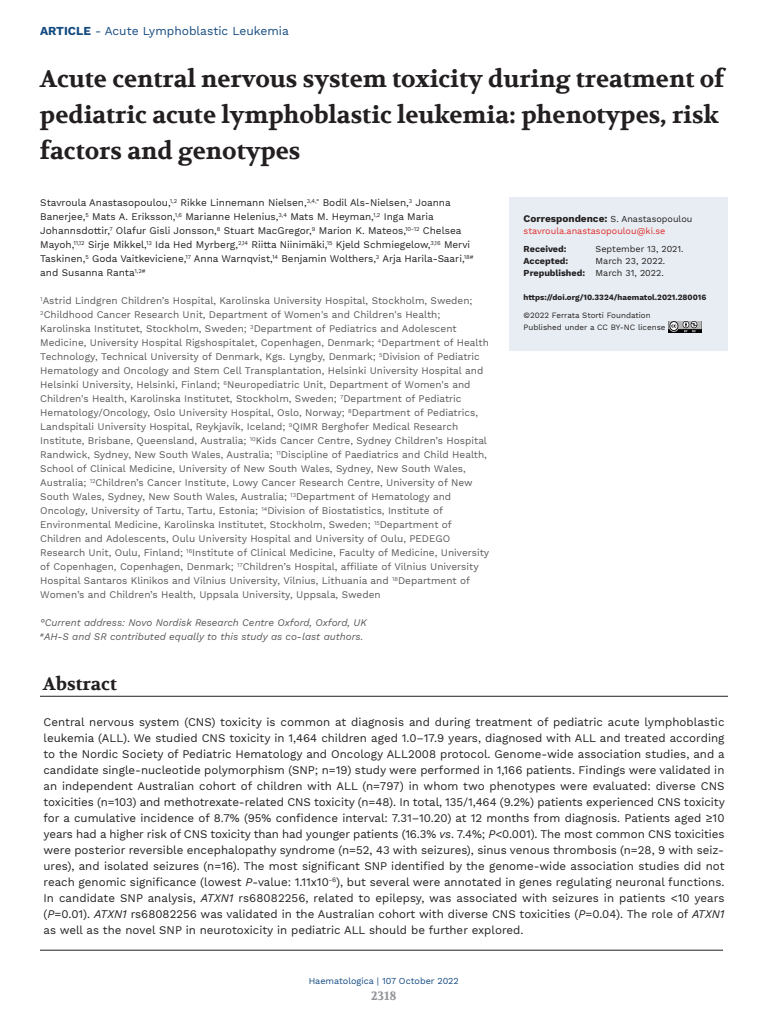
<style>
.page{position:relative;width:768px;height:1024px;background:#fff}
.page>*{position:absolute;margin:0;border:0;box-sizing:border-box;transform-origin:0 0}
.t1{font:700 24px/36px "Volkhov";color:#231f20}
.t2{font:700 18px "Volkhov";color:#231f20}
.t3{font:12px "Work Sans";color:#134a80}
.t4{font:700 12px "Volkhov";color:#939598}
.t5{font:11.5px/16px "Work Sans";color:#231f20;text-align:justify}
.t6{font:10px/14px "Work Sans";color:#57585a}
.t7{font:10px/14px "Work Sans";color:#231f20}
.t8{font:italic 10px/14px "Work Sans";color:#57585a}
.t9{font:9px/12px "Work Sans";color:#e02b2b}
.t10{font:9px/12px "Work Sans";color:#231f20;text-align:right}
.t11{font:9px "Work Sans";color:#134a80}
.t12{font:700 9px "Work Sans";color:#231f20}
.t13{font:8px/12px "Work Sans";color:#231f20}
.t14{font:700 8px "Work Sans";color:#231f20}
.s1{font-weight:700}
.s2{font-style:italic}
.s3{font-weight:700;font-size:10px;color:#231f20}
.s4{color:#231f20}
</style>
<div class="page">
<hr style="left:40px;top:696px;width:688px;height:1px;background:#231f20">
<hr style="left:40px;top:950px;width:683px;height:1px;background:#231f20">
<div style="left:509px;top:197px;width:219px;height:154px;background:#e7edf2"></div>
<img style="left:668px;top:321px;width:34px;height:11px">
<p class="t3" style="left:40px;top:24px;width:250px"><span class="s1">ARTICLE</span> - Acute Lymphoblastic Leukemia</p>
<h1 class="t1" style="left:40px;top:61px;width:686px">Acute central nervous system toxicity during treatment of pediatric acute lymphoblastic leukemia: phenotypes, risk factors and genotypes</h1>
<p class="t7" style="left:40px;top:196px;width:435px">Stavroula Anastasopoulou,<sup>1,2</sup> Rikke Linnemann Nielsen,<sup>3,4,°</sup> Bodil Als-Nielsen,<sup>3</sup> Joanna Banerjee,<sup>5</sup> Mats A. Eriksson,<sup>1,6</sup> Marianne Helenius,<sup>3,4</sup> Mats M. Heyman,<sup>1,2</sup> Inga Maria Johannsdottir,<sup>7</sup> Olafur Gisli Jonsson,<sup>8</sup> Stuart MacGregor,<sup>9</sup> Marion K. Mateos,<sup>10-12</sup> Chelsea Mayoh,<sup>11,12</sup> Sirje Mikkel,<sup>13</sup> Ida Hed Myrberg,<sup>2,14</sup> Riitta Niinimäki,<sup>15</sup> Kjeld Schmiegelow,<sup>3,16</sup> Mervi Taskinen,<sup>5</sup> Goda Vaitkeviciene,<sup>17</sup> Anna Warnqvist,<sup>14</sup> Benjamin Wolthers,<sup>3</sup> Arja Harila-Saari,<sup>18# </sup>and Susanna Ranta<sup>1,2#</sup></p>
<p class="t6" style="left:40px;top:294px;width:451px"><sup>1</sup>Astrid Lindgren Children’s Hospital, Karolinska University Hospital, Stockholm, Sweden; <sup>2</sup>Childhood Cancer Research Unit, Department of Women's and Children's Health; Karolinska Institutet, Stockholm, Sweden; <sup>3</sup>Department of Pediatrics and Adolescent Medicine, University Hospital Rigshospitalet, Copenhagen, Denmark; <sup>4</sup>Department of Health Technology, Technical University of Denmark, Kgs. Lyngby, Denmark; <sup>5</sup>Division of Pediatric Hematology and Oncology and Stem Cell Transplantation, Helsinki University Hospital and Helsinki University, Helsinki, Finland; <sup>6</sup>Neuropediatric Unit, Department of Women's and Children's Health, Karolinska Institutet, Stockholm, Sweden; <sup>7</sup>Department of Pediatric Hematology/Oncology, Oslo University Hospital, Oslo, Norway; <sup>8</sup>Department of Pediatrics, Landspitali University Hospital, Reykjavík, Iceland; <sup>9</sup>QIMR Berghofer Medical Research Institute, Brisbane, Queensland, Australia; <sup>10</sup>Kids Cancer Centre, Sydney Children’s Hospital Randwick, Sydney, New South Wales, Australia; <sup>11</sup>Discipline of Paediatrics and Child Health, School of Clinical Medicine, University of New South Wales, Sydney, New South Wales, Australia; <sup>12</sup>Children’s Cancer Institute, Lowy Cancer Research Centre, University of New South Wales, Sydney, New South Wales, Australia; <sup>13</sup>Department of Hematology and Oncology, University of Tartu, Tartu, Estonia; <sup>14</sup>Division of Biostatistics, Institute of Environmental Medicine, Karolinska Institutet, Stockholm, Sweden; <sup>15</sup>Department of Children and Adolescents, Oulu University Hospital and University of Oulu, PEDEGO Research Unit, Oulu, Finland; <sup>16</sup>Institute of Clinical Medicine, Faculty of Medicine, University of Copenhagen, Copenhagen, Denmark; <sup>17</sup>Children’s Hospital, affiliate of Vilnius University Hospital Santaros Klinikos and Vilnius University, Vilnius, Lithuania and <sup>18</sup>Department of Women’s and Children’s Health, Uppsala University, Uppsala, Sweden</p>
<p class="t8" style="left:40px;top:616px;width:328px">°Current address: Novo Nordisk Research Centre Oxford, Oxford, UK <sup>#</sup>AH-S and SR contributed equally to this study as co-last authors.</p>
<h2 class="t2" style="left:43px;top:673px;width:75px">Abstract</h2>
<p class="t5" style="left:44px;top:714px;width:683px">Central nervous system (CNS) toxicity is common at diagnosis and during treatment of pediatric acute lymphoblastic leukemia (ALL). We studied CNS toxicity in 1,464 children aged 1.0–17.9 years, diagnosed with ALL and treated according to the Nordic Society of Pediatric Hematology and Oncology ALL2008 protocol. Genome-wide association studies, and a candidate single-nucleotide polymorphism (SNP; n=19) study were performed in 1,166 patients. Findings were validated in an independent Australian cohort of children with ALL (n=797) in whom two phenotypes were evaluated: diverse CNS toxicities (n=103) and methotrexate-related CNS toxicity (n=48). In total, 135/1,464 (9.2%) patients experienced CNS toxicity for a cumulative incidence of 8.7% (95% confidence interval: 7.31–10.20) at 12 months from diagnosis. Patients aged ≥10 years had a higher risk of CNS toxicity than had younger patients (16.3% <span class="s2">vs</span>. 7.4%; <span class="s2">P</span>&lt;0.001). The most common CNS toxicities were posterior reversible encephalopathy syndrome (n=52, 43 with seizures), sinus venous thrombosis (n=28, 9 with seiz&shy;ures), and isolated seizures (n=16). The most significant SNP identified by the genome-wide association studies did not reach genomic significance (lowest <span class="s2">P</span>-value: 1.11x10<sup>-6</sup>), but several were annotated in genes regulating neuronal functions.<br>In candidate SNP analysis, <span class="s2">ATXN1</span> rs68082256, related to epilepsy, was associated with seizures in patients &lt;10 years (<span class="s2">P</span>=0.01). <span class="s2">ATXN1</span> rs68082256 was validated in the Australian cohort with diverse CNS toxicities (<span class="s2">P</span>=0.04). The role of <span class="s2">ATXN1 </span>as well as the novel SNP in neurotoxicity in pediatric ALL should be further explored.</p>
<p class="t9" style="left:524px;top:213px;width:170px"><span class="s3">Correspondence:</span> <span class="s4">S. Anastasopoulou </span>stavroula.anastasopoulou@ki.se</p>
<p class="t12" style="left:524px;top:243px;width:44px">Received:</p>
<p class="t10" style="left:596px;top:243px;width:89px">September 13, 2021.</p>
<p class="t12" style="left:524px;top:255px;width:46px">Accepted:</p>
<p class="t10" style="left:524px;top:255px;width:143px">March 23, 2022.<br><span class="s1">Prepublished:</span> March 31, 2022.</p>
<p class="t14" style="left:524px;top:292px;width:184px">https://doi.org/10.3324/haematol.2021.280016</p>
<p class="t13" style="left:524px;top:309px;width:143px">©2022 Ferrata Storti Foundation<br>Published under a CC BY-NC license</p>
<p class="t11" style="left:309px;top:975px;width:152px">Haematologica | 107 October 2022</p>
<p class="t4" style="left:371px;top:988px;width:27px">2318</p>
</div>
